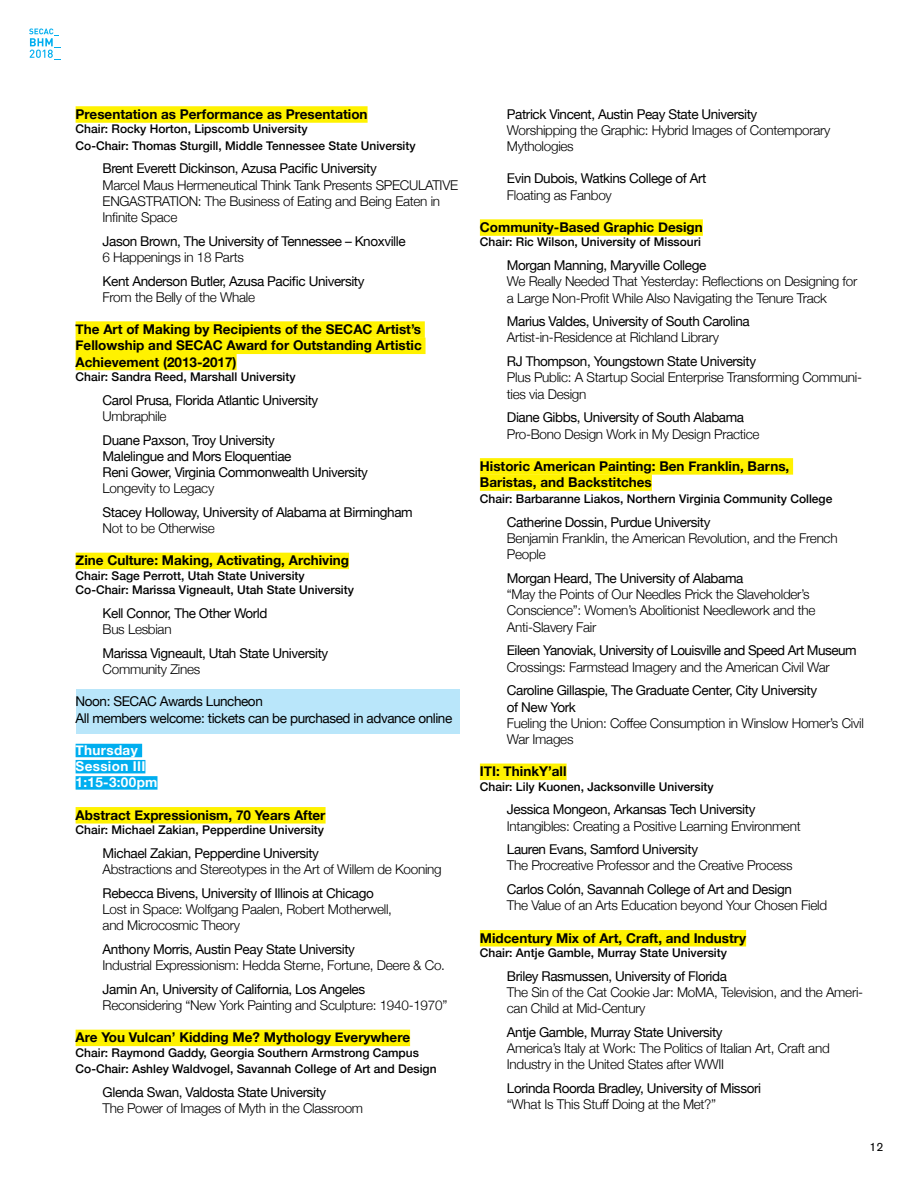
<style>
.page{position:relative;width:918px;height:1188px;background:#fff}
.page>*{position:absolute;margin:0;border:0;box-sizing:border-box;transform-origin:0 0}
.t1{font:300 13.5px/16.2px "Helvetica Neue";letter-spacing:-.02em;color:#000}
.t2{font:13.5px/16.2px "Helvetica Neue";letter-spacing:-.03em;color:#000}
.t3{font:700 13.5px/16.2px "Helvetica Neue";color:#000;text-align:justify}
.t4{font:700 13.5px/16.2px "Helvetica Neue";letter-spacing:.025em;color:#fff}
.t5{font:500 12px/16.2px "Helvetica Neue";color:#000}
.t6{font:12px "Akzidenz Grotesk BQ";color:#000}
</style>
<div class="page">
<svg style="left:29px;top:29px;width:32px;height:31px"></svg>
<div style="left:76px;top:689px;width:384px;height:45px;background:#b9e6fa"></div>
<div style="left:76px;top:106px;width:292px;height:17px;background:#fff200"></div>
<div style="left:76px;top:321px;width:349px;height:17px;background:#fff200"></div>
<div style="left:76px;top:338px;width:350px;height:16px;background:#fff200"></div>
<div style="left:76px;top:354px;width:161px;height:16px;background:#fff200"></div>
<div style="left:76px;top:553px;width:273px;height:16px;background:#fff200"></div>
<div style="left:76px;top:744px;width:66px;height:13px;background:#00aeef"></div>
<div style="left:76px;top:760px;width:69px;height:13px;background:#00aeef"></div>
<div style="left:76px;top:776px;width:81px;height:14px;background:#00aeef"></div>
<div style="left:76px;top:807px;width:250px;height:17px;background:#fff200"></div>
<div style="left:76px;top:1030px;width:334px;height:16px;background:#fff200"></div>
<div style="left:480px;top:219px;width:223px;height:17px;background:#fff200"></div>
<div style="left:480px;top:458px;width:313px;height:17px;background:#fff200"></div>
<div style="left:480px;top:474px;width:172px;height:17px;background:#fff200"></div>
<div style="left:480px;top:764px;width:87px;height:16px;background:#fff200"></div>
<div style="left:480px;top:930px;width:266px;height:17px;background:#fff200"></div>
<p class="t3" style="left:76px;top:106px;width:294px">Presentation as Performance as Presentation</p>
<p class="t5" style="left:76px;top:120px;width:342px">Chair: Rocky Horton, Lipscomb University<br>Co-Chair: Thomas Sturgill, Middle Tennessee State University</p>
<p class="t2" style="left:103px;top:161px;width:276px">Brent Everett Dickinson, Azusa Pacific University</p>
<p class="t1" style="left:103px;top:176px;width:357px">Marcel Maus Hermeneutical Think Tank Presents SPECULATIVE<br>ENGASTRATION: The Business of Eating and Being Eaten in<br>Infinite Space</p>
<p class="t2" style="left:103px;top:233px;width:305px">Jason Brown, The University of Tennessee – Knoxville</p>
<p class="t1" style="left:103px;top:248px;width:143px">6 Happenings in 18 Parts</p>
<p class="t2" style="left:103px;top:273px;width:263px">Kent Anderson Butler, Azusa Pacific University</p>
<p class="t1" style="left:103px;top:288px;width:154px">From the Belly of the Whale</p>
<p class="t3" style="left:76px;top:322px;width:348px">The Art of Making by Recipients of the SECAC Artist’s Fellowship and SECAC Award for Outstanding Artistic Achievement (2013-2017)</p>
<p class="t5" style="left:76px;top:368px;width:222px">Chair: Sandra Reed, Marshall University</p>
<p class="t2" style="left:103px;top:392px;width:217px">Carol Prusa, Florida Atlantic University</p>
<p class="t1" style="left:103px;top:407px;width:66px">Umbraphile</p>
<p class="t2" style="left:103px;top:432px;width:267px">Duane Paxson, Troy University<br>Malelingue and Mors Eloquentiae<br>Reni Gower, Virginia Commonwealth University</p>
<p class="t1" style="left:103px;top:479px;width:113px">Longevity to Legacy</p>
<p class="t2" style="left:103px;top:505px;width:312px">Stacey Holloway, University of Alabama at Birmingham</p>
<p class="t1" style="left:103px;top:519px;width:114px">Not to be Otherwise</p>
<p class="t3" style="left:76px;top:553px;width:275px">Zine Culture: Making, Activating, Archiving</p>
<p class="t5" style="left:76px;top:567px;width:280px;line-height:14.4px">Chair: Sage Perrott, Utah State University<br>Co-Chair: Marissa Vigneault, Utah State University</p>
<p class="t2" style="left:103px;top:606px;width:166px">Kell Connor, The Other World</p>
<p class="t1" style="left:103px;top:620px;width:71px">Bus Lesbian</p>
<p class="t2" style="left:103px;top:646px;width:227px">Marissa Vigneault, Utah State University</p>
<p class="t1" style="left:103px;top:660px;width:99px">Community Zines</p>
<p class="t2" style="left:76px;top:694px;width:378px">Noon: SECAC Awards Luncheon<br>All members welcome: tickets can be purchased in advance online</p>
<p class="t4" style="left:76px;top:742px;width:83px">Thursday<br>Session III<br>1:15-3:00pm</p>
<p class="t3" style="left:76px;top:807px;width:251px">Abstract Expressionism, 70 Years After</p>
<p class="t5" style="left:76px;top:821px;width:250px">Chair: Michael Zakian, Pepperdine University</p>
<p class="t2" style="left:103px;top:846px;width:218px">Michael Zakian, Pepperdine University</p>
<p class="t1" style="left:103px;top:860px;width:341px">Abstractions and Stereotypes in the Art of Willem de Kooning</p>
<p class="t2" style="left:103px;top:886px;width:273px">Rebecca Bivens, University of Illinois at Chicago</p>
<p class="t1" style="left:103px;top:900px;width:291px">Lost in Space: Wolfgang Paalen, Robert Motherwell, and Microcosmic Theory</p>
<p class="t2" style="left:103px;top:942px;width:254px">Anthony Morris, Austin Peay State University</p>
<p class="t1" style="left:103px;top:956px;width:344px">Industrial Expressionism: Hedda Sterne, Fortune, Deere &amp; Co.</p>
<p class="t2" style="left:103px;top:982px;width:264px">Jamin An, University of California, Los Angeles</p>
<p class="t1" style="left:103px;top:996px;width:346px">Reconsidering “New York Painting and Sculpture: 1940-1970”</p>
<p class="t3" style="left:76px;top:1030px;width:336px">Are You Vulcan’ Kidding Me? Mythology Everywhere</p>
<p class="t5" style="left:76px;top:1043px;width:363px">Chair: Raymond Gaddy, Georgia Southern Armstrong Campus<br>Co-Chair: Ashley Waldvogel, Savannah College of Art and Design</p>
<p class="t2" style="left:103px;top:1085px;width:225px">Glenda Swan, Valdosta State University</p>
<p class="t1" style="left:103px;top:1099px;width:262px">The Power of Images of Myth in the Classroom</p>
<p class="t2" style="left:507px;top:107px;width:252px">Patrick Vincent, Austin Peay State University</p>
<p class="t1" style="left:507px;top:121px;width:325px">Worshipping the Graphic: Hybrid Images of Contemporary<br>Mythologies</p>
<p class="t2" style="left:507px;top:171px;width:201px">Evin Dubois, Watkins College of Art</p>
<p class="t1" style="left:507px;top:186px;width:106px">Floating as Fanboy</p>
<p class="t3" style="left:480px;top:220px;width:224px">Community-Based Graphic Design</p>
<p class="t5" style="left:480px;top:233px;width:222px">Chair: Ric Wilson, University of Missouri</p>
<p class="t2" style="left:507px;top:258px;width:201px">Morgan Manning, Maryville College</p>
<p class="t1" style="left:507px;top:273px;width:352px">We Really Needed That Yesterday: Reflections on Designing for a Large Non-Profit While Also Navigating the Tenure Track</p>
<p class="t2" style="left:507px;top:314px;width:244px">Marius Valdes, University of South Carolina</p>
<p class="t1" style="left:507px;top:329px;width:214px">Artist-in-Residence at Richland Library</p>
<p class="t2" style="left:507px;top:354px;width:251px">RJ Thompson, Youngstown State University</p>
<p class="t1" style="left:507px;top:369px;width:357px">Plus Public: A Startup Social Enterprise Transforming Communi&shy;ties via Design</p>
<p class="t2" style="left:507px;top:410px;width:239px">Diane Gibbs, University of South Alabama</p>
<p class="t1" style="left:507px;top:425px;width:254px">Pro-Bono Design Work in My Design Practice</p>
<p class="t3" style="left:480px;top:458px;width:311px">Historic American Painting: Ben Franklin, Barns,<br>Baristas, and Backstitches</p>
<p class="t5" style="left:480px;top:490px;width:354px">Chair: Barbaranne Liakos, Northern Virginia Community College</p>
<p class="t2" style="left:507px;top:515px;width:205px">Catherine Dossin, Purdue University</p>
<p class="t1" style="left:507px;top:529px;width:332px">Benjamin Franklin, the American Revolution, and the French<br>People</p>
<p class="t2" style="left:507px;top:571px;width:238px">Morgan Heard, The University of Alabama</p>
<p class="t1" style="left:507px;top:585px;width:310px">“May the Points of Our Needles Prick the Slaveholder’s<br>Conscience”: Women’s Abolitionist Needlework and the<br>Anti-Slavery Fair</p>
<p class="t2" style="left:507px;top:643px;width:351px">Eileen Yanoviak, University of Louisville and Speed Art Museum</p>
<p class="t1" style="left:507px;top:658px;width:324px">Crossings: Farmstead Imagery and the American Civil War</p>
<p class="t2" style="left:507px;top:683px;width:312px">Caroline Gillaspie, The Graduate Center, City University of New York</p>
<p class="t1" style="left:507px;top:714px;width:358px">Fueling the Union: Coffee Consumption in Winslow Homer’s Civil<br>War Images</p>
<p class="t3" style="left:480px;top:764px;width:88px">ITI: ThinkY’all</p>
<p class="t5" style="left:480px;top:777px;width:235px">Chair: Lily Kuonen, Jacksonville University</p>
<p class="t2" style="left:507px;top:802px;width:250px">Jessica Mongeon, Arkansas Tech University</p>
<p class="t1" style="left:507px;top:817px;width:295px">Intangibles: Creating a Positive Learning Environment</p>
<p class="t2" style="left:507px;top:842px;width:193px">Lauren Evans, Samford University</p>
<p class="t1" style="left:507px;top:857px;width:287px">The Procreative Professor and the Creative Process</p>
<p class="t2" style="left:507px;top:882px;width:286px">Carlos Colón, Savannah College of Art and Design</p>
<p class="t1" style="left:507px;top:897px;width:322px">The Value of an Arts Education beyond Your Chosen Field</p>
<p class="t3" style="left:480px;top:930px;width:268px">Midcentury Mix of Art, Craft, and Industry</p>
<p class="t5" style="left:480px;top:944px;width:249px">Chair: Antje Gamble, Murray State University</p>
<p class="t2" style="left:507px;top:969px;width:222px">Briley Rasmussen, University of Florida</p>
<p class="t1" style="left:507px;top:983px;width:358px">The Sin of the Cat Cookie Jar: MoMA, Television, and the Ameri&shy;can Child at Mid-Century</p>
<p class="t2" style="left:507px;top:1025px;width:217px">Antje Gamble, Murray State University</p>
<p class="t1" style="left:507px;top:1039px;width:324px">America’s Italy at Work: The Politics of Italian Art, Craft and<br>Industry in the United States after WWII</p>
<p class="t2" style="left:507px;top:1081px;width:256px">Lorinda Roorda Bradley, University of Missori</p>
<p class="t1" style="left:507px;top:1095px;width:211px">“What Is This Stuff Doing at the Met?”</p>
<p class="t6" style="left:869px;top:1140px;width:15px">12</p>
</div>
